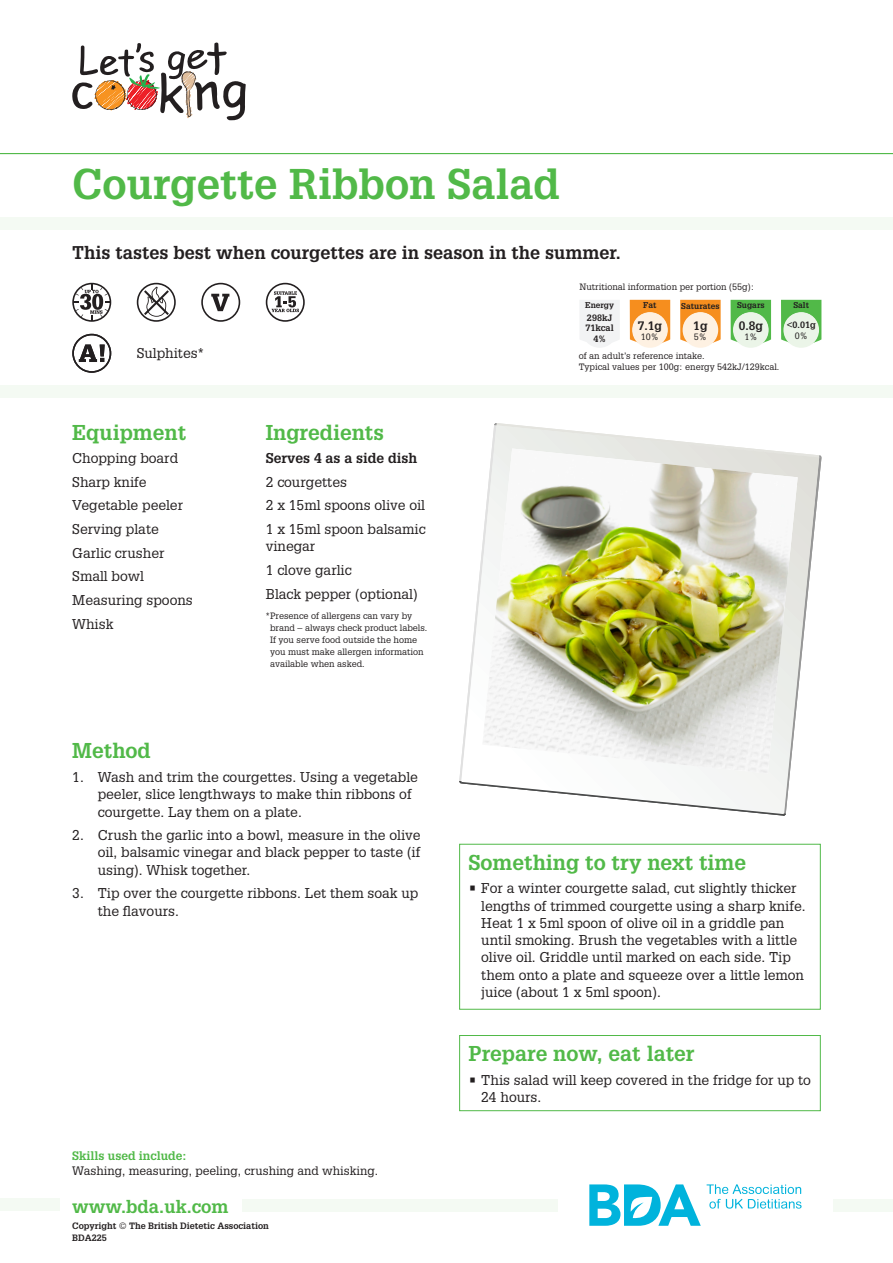
<style>
.page{position:relative;width:893px;height:1263px;background:#fff}
.page>*{position:absolute;margin:0;border:0;box-sizing:border-box;transform-origin:0 0}
.Recipe_Title_Pantone{font:700 42px "Glypha";color:#51b948}
.Recipe_Sub_Title_Pan{font:700 21px "Glypha";color:#51b948}
.Recipe_Introduction{font:700 18px "Glypha";color:#231f20}
.t1{font:700 18px "Glypha";color:#51b948}
.Recipe_Body_Copy{font:13.8px/17.2px "Glypha";color:#231f20}
.t2{font:700 13.8px "Glypha";color:#231f20}
.t3{font:12px/15px "Glypha";color:#231f20}
.t4{font:700 12px "Glypha";color:#231f20}
.t5{font:9px/12px "Glypha";color:#231f20}
.t6{font:700 9px/10.5px "Glypha";color:#231f20}
.t7{font:700 8.25px "Glypha";color:#231f20}
.s1{font-weight:700;color:#51b948}
.s2{font-weight:400}
</style>
<div class="page">
<svg style="left:580px;top:300px;width:40px;height:48px"></svg>
<svg style="left:630px;top:300px;width:40px;height:43px"></svg>
<svg style="left:680px;top:300px;width:41px;height:43px"></svg>
<svg style="left:731px;top:300px;width:40px;height:43px"></svg>
<svg style="left:781px;top:300px;width:40px;height:43px"></svg>
<div style="left:632px;top:312px;width:36px;height:36px;background:#fef1e2;border-radius:50%"></div>
<div style="left:683px;top:312px;width:35px;height:36px;background:#fef1e2;border-radius:50%"></div>
<div style="left:733px;top:312px;width:36px;height:36px;background:#ebf5e8;border-radius:50%"></div>
<div style="left:783px;top:312px;width:36px;height:36px;background:#ebf5e8;border-radius:50%"></div>
<div style="left:0;top:385px;width:893px;height:13px;background:#f4faf3"></div>
<svg style="left:459px;top:423px;width:363px;height:393px"></svg>
<img style="left:482px;top:448px;width:316px;height:325px">
<svg style="left:72px;top:334px;width:39px;height:39px"></svg>
<div style="left:459px;top:844px;width:362px;height:166px;border:1px solid #51b948"></div>
<div style="left:459px;top:1035px;width:362px;height:76px;border:1px solid #51b948"></div>
<svg style="left:72px;top:283px;width:39px;height:39px"></svg>
<svg style="left:137px;top:283px;width:39px;height:39px"></svg>
<svg style="left:201px;top:283px;width:39px;height:39px"></svg>
<svg style="left:266px;top:283px;width:39px;height:39px"></svg>
<hr style="left:0;top:153px;width:893px;height:1px;background:#51b948">
<svg style="left:72px;top:43px;width:174px;height:77px"></svg>
<div style="left:0;top:217px;width:893px;height:13px;background:#f4faf3"></div>
<div style="left:0;top:1198px;width:60px;height:13px;background:#f4faf3"></div>
<div style="left:833px;top:1199px;width:60px;height:12px;background:#f4faf3"></div>
<div style="left:242px;top:1199px;width:316px;height:12px;background:#f4faf3"></div>
<svg style="left:589px;top:1184px;width:213px;height:42px"></svg>
<p class="Recipe_Title_Pantone" style="left:72px;top:158px;width:489px">Courgette Ribbon Salad</p>
<p class="Recipe_Introduction" style="left:72px;top:241px;width:550px">This tastes best when courgettes are in season in the summer.</p>
<p class="Recipe_Body_Copy" style="left:137px;top:345px;width:69px">Sulphites*</p>
<p class="Recipe_Sub_Title_Pan" style="left:72px;top:419px;width:115px">Equipment</p>
<p class="Recipe_Body_Copy" style="left:72px;top:449px;width:107px">Chopping board</p>
<p class="Recipe_Body_Copy" style="left:72px;top:473px;width:76px">Sharp knife</p>
<p class="Recipe_Body_Copy" style="left:72px;top:497px;width:112px">Vegetable peeler</p>
<p class="Recipe_Body_Copy" style="left:72px;top:520px;width:88px">Serving plate</p>
<p class="Recipe_Body_Copy" style="left:72px;top:544px;width:94px">Garlic crusher</p>
<p class="Recipe_Body_Copy" style="left:72px;top:567px;width:73px">Small bowl</p>
<p class="Recipe_Body_Copy" style="left:72px;top:591px;width:122px">Measuring spoons</p>
<p class="Recipe_Body_Copy" style="left:72px;top:615px;width:43px">Whisk</p>
<p class="Recipe_Sub_Title_Pan" style="left:266px;top:419px;width:120px">Ingredients</p>
<p class="t2" style="left:266px;top:450px;width:153px">Serves 4 as a side dish</p>
<p class="Recipe_Body_Copy" style="left:266px;top:473px;width:83px">2 courgettes</p>
<p class="Recipe_Body_Copy" style="left:266px;top:497px;width:161px">2 x 15ml spoons olive oil</p>
<p class="Recipe_Body_Copy" style="left:266px;top:520px;width:161px">1 x 15ml spoon balsamic vinegar</p>
<p class="Recipe_Body_Copy" style="left:266px;top:561px;width:87px">1 clove garlic</p>
<p class="Recipe_Body_Copy" style="left:266px;top:585px;width:153px">Black pepper (optional)</p>
<p class="t5" style="left:270px;top:610px;width:159px;text-indent:-4px">*Presence of allergens can vary by brand – always check product labels.<br>If you serve food outside the home you must make allergen information available when asked.</p>
<p class="Recipe_Sub_Title_Pan" style="left:72px;top:738px;width:80px">Method</p>
<p class="Recipe_Body_Copy" style="left:98px;top:768px;width:322px;text-indent:-26px">1. Wash and trim the courgettes. Using a vegetable peeler, slice lengthways to make thin ribbons of courgette. Lay them on a plate.</p>
<p class="Recipe_Body_Copy" style="left:98px;top:826px;width:324px;text-align:justify;text-indent:-26px">2. Crush the garlic into a bowl, measure in the olive oil, balsamic vinegar and black pepper to taste (if using). Whisk together.</p>
<p class="Recipe_Body_Copy" style="left:98px;top:884px;width:322px;text-indent:-26px">3. Tip over the courgette ribbons. Let them soak up the flavours.</p>
<p class="t3" style="left:72px;top:1148px;width:307px"><span class="s1">Skills used include:<br></span>Washing, measuring, peeling, crushing and whisking.</p>
<p class="t1" style="left:72px;top:1195px;width:158px">www.bda.uk.com</p>
<p class="t6" style="left:72px;top:1219px;width:198px;line-height:12px">Copyright © The British Dietetic Association<br>BDA225</p>
<p class="t5" style="left:579px;top:280px;width:176px">Nutritional information per portion (55g):</p>
<p class="t7" style="left:643px;top:300px;width:15px">Fat</p>
<p class="t7" style="left:681px;top:301px;width:40px">Saturates</p>
<p class="t7" style="left:737px;top:300px;width:29px">Sugars</p>
<p class="t7" style="left:793px;top:300px;width:17px">Salt</p>
<p class="t7" style="left:585px;top:300px;width:30px">Energy</p>
<p class="t6" style="left:585px;top:312px;width:30px">298kJ<br>71kcal</p>
<p class="t6" style="left:593px;top:333px;width:14px">4%</p>
<p class="t4" style="left:739px;top:318px;width:26px">0.8g</p>
<p class="t5" style="left:744px;top:331px;width:15px">1%</p>
<p class="t4" style="left:638px;top:318px;width:26px">7.1g</p>
<p class="t5" style="left:641px;top:331px;width:20px">10%</p>
<p class="t4" style="left:693px;top:318px;width:16px">1g</p>
<p class="t5" style="left:694px;top:331px;width:15px">5%</p>
<p class="t6" style="left:787px;top:320px;width:31px;text-align:center">&lt;0.01g<br><span class="s2">0%</span></p>
<p class="t5" style="left:579px;top:351px;width:202px;line-height:10.5px">of an adult’s reference intake.<br>Typical values per 100g: energy 542kJ/129kcal.</p>
<p class="Recipe_Sub_Title_Pan" style="left:468px;top:849px;width:279px">Something to try next time</p>
<p class="Recipe_Body_Copy" style="left:481px;top:879px;width:326px;text-indent:-13px">• For a winter courgette salad, cut slightly thicker lengths of trimmed courgette using a sharp knife.<br>Heat 1 x 5ml spoon of olive oil in a griddle pan until smoking. Brush the vegetables with a little olive oil. Griddle until marked on each side. Tip them onto a plate and squeeze over a little lemon juice (about 1 x 5ml spoon).</p>
<p class="Recipe_Sub_Title_Pan" style="left:468px;top:1040px;width:227px">Prepare now, eat later</p>
<p class="Recipe_Body_Copy" style="left:481px;top:1071px;width:331px;text-indent:-13px">• This salad will keep covered in the fridge for up to<br>24 hours.</p>
</div>
